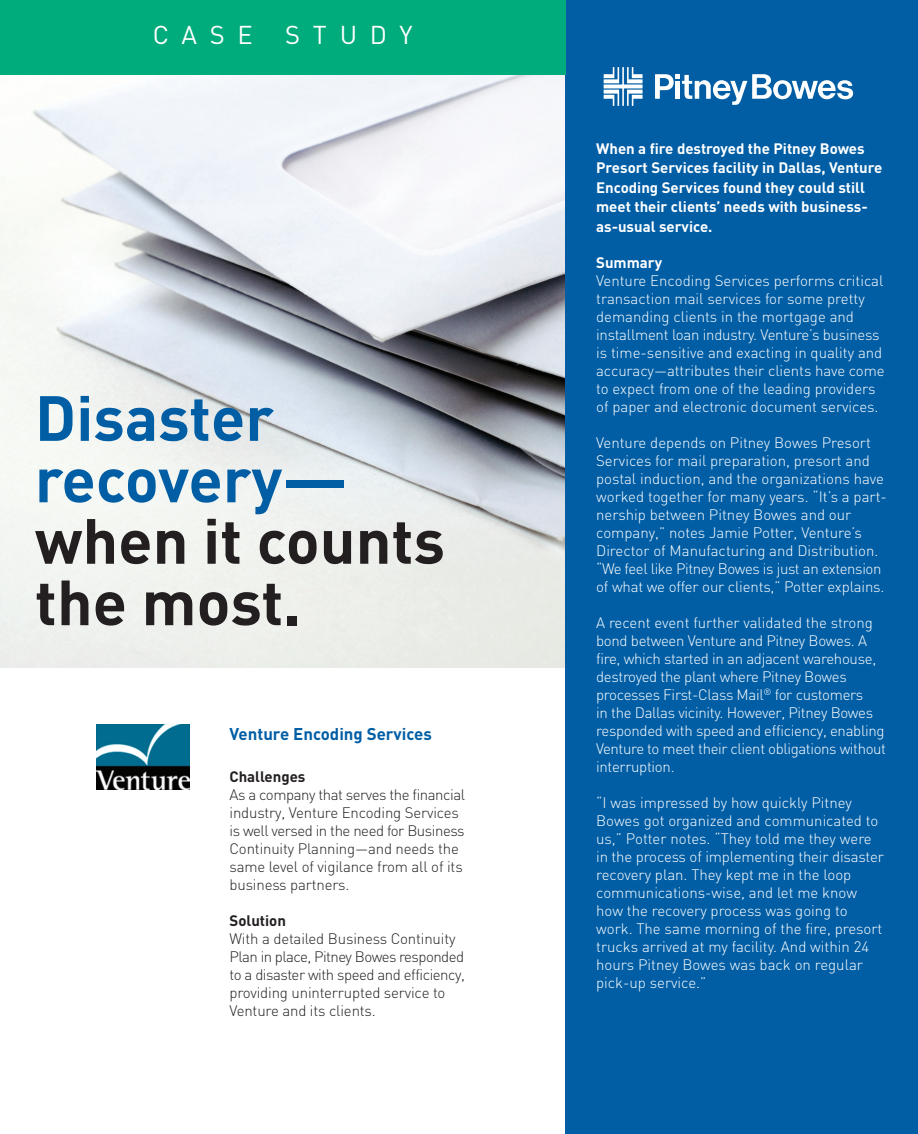
<style>
.page{position:relative;width:918px;height:1134px;background:#fff}
.page>*{position:absolute;margin:0;border:0;box-sizing:border-box;transform-origin:0 0}
.t1{font:700 62.7px/61.5px "DIN";color:#231f20}
.t2{font:700 62.7px/61.5px "DIN";color:#015ea5}
.t3{font:25.5px "DIN";letter-spacing:.5em;color:#fff}
.t4{font:700 16.8px "DIN";color:#015ea5}
.t5{font:300 15px/18px "DIN";color:#fff}
.t6{font:300 15px/18px "DIN";letter-spacing:-.01em;color:#231f20}
.t7{font:300 15px/18px "DIN";letter-spacing:-.02em;color:#fff}
.t8{font:700 15px/19.5px "DIN";color:#fff}
.t9{font:700 15px "DIN";color:#231f20}
</style>
<div class="page">
<img style="left:0;top:74px;width:565px;height:593px">
<div style="left:565px;top:0;width:353px;height:1134px;background:#015ea5"></div>
<img style="left:96px;top:724px;width:93px;height:65px">
<svg style="left:655px;top:74px;width:198px;height:31px"></svg>
<svg style="left:604px;top:67px;width:39px;height:39px"></svg>
<div style="left:0;top:0;width:565px;height:74px;background:#00ac7c"></div>
<h2 class="t3" style="left:153px;top:20px;width:102px">CASE</h2>
<h2 class="t3" style="left:285px;top:20px;width:129px">STUDY</h2>
<h1 class="t2" style="left:35px;top:388px;width:313px">Disaster recovery—</h1>
<h1 class="t1" style="left:35px;top:511px;width:412px">when it counts the most.</h1>
<p class="t4" style="left:230px;top:725px;width:204px">Venture Encoding Services</p>
<p class="t9" style="left:230px;top:768px;width:78px">Challenges</p>
<p class="t6" style="left:229px;top:785px;width:237px">As a company that serves the financial industry, Venture Encoding Services is well versed in the need for Business Continuity Planning—and needs the same level of vigilance from all of its business partners.</p>
<p class="t9" style="left:229px;top:912px;width:58px">Solution</p>
<p class="t6" style="left:229px;top:929px;width:237px">With a detailed Business Continuity Plan in place, Pitney Bowes responded to a disaster with speed and efficiency, providing uninterrupted service to Venture and its clients.</p>
<p class="t8" style="left:596px;top:139px;width:288px">When a fire destroyed the Pitney Bowes Presort Services facility in Dallas, Venture Encoding Services found they could still meet their clients’ needs with business&shy;as-usual service.</p>
<p class="t8" style="left:596px;top:253px;width:67px">Summary</p>
<p class="t5" style="left:596px;top:272px;width:290px">Venture Encoding Services performs critical transaction mail services for some pretty demanding clients in the mortgage and installment loan industry. Venture’s business is time-sensitive and exacting in quality and accuracy—attributes their clients have come to expect from one of the leading providers of paper and electronic document services.</p>
<p class="t5" style="left:596px;top:434px;width:292px">Venture depends on Pitney Bowes Presort Services for mail preparation, presort and postal induction, and the organizations have worked together for many years. “It’s a part&shy;nership between Pitney Bowes and our company,” notes Jamie Potter, Venture’s Director of Manufacturing and Distribution. “We feel like Pitney Bowes is just an extension of what we offer our clients,” Potter explains.</p>
<p class="t7" style="left:596px;top:614px;width:291px">A recent event further validated the strong bond between Venture and Pitney Bowes. A fire, which started in an adjacent warehouse, destroyed the plant where Pitney Bowes processes First-Class Mail<sup>®</sup> for customers<br>in the Dallas vicinity. However, Pitney Bowes responded with speed and efficiency, enabling Venture to meet their client obligations without interruption.</p>
<p class="t5" style="left:596px;top:794px;width:289px">“I was impressed by how quickly Pitney Bowes got organized and communicated to us,” Potter notes. “They told me they were in the process of implementing their disaster recovery plan. They kept me in the loop communications-wise, and let me know how the recovery process was going to work. The same morning of the fire, presort trucks arrived at my facility. And within 24 hours Pitney Bowes was back on regular pick-up service.”</p>
</div>
